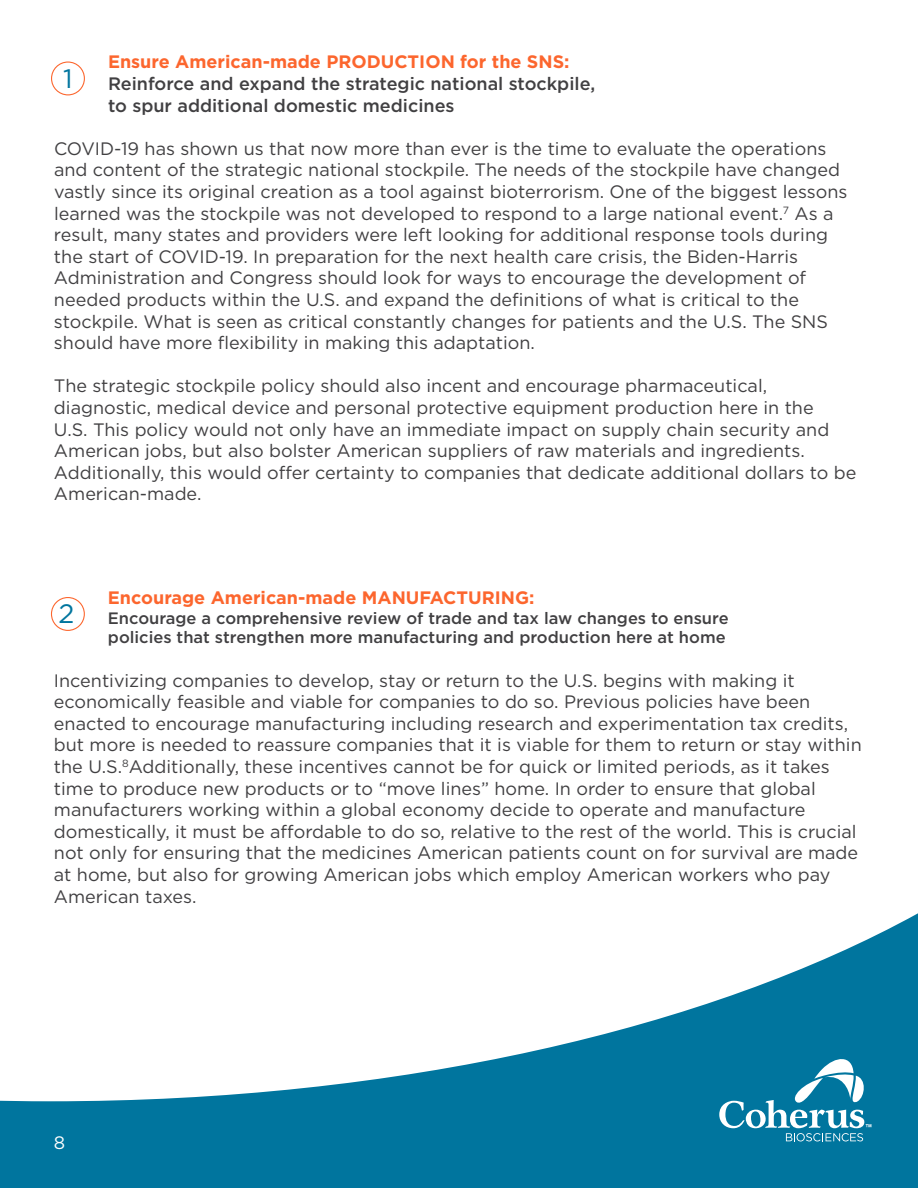
<style>
.page{position:relative;width:918px;height:1188px;background:#fff}
.page>*{position:absolute;margin:0;border:0;box-sizing:border-box;transform-origin:0 0}
.t1{font:26.55px "Gotham";color:#00759e}
.t2{font:18px/21.6px "Gotham";color:#414042}
.t3{font:500 18px/21.6px "Gotham";color:#414042}
.t4{font:700 18px "Gotham";color:#fc662e}
.t5{font:18px "Gotham";color:#fff}
.t6{font:500 16.5px/19.8px "Gotham";color:#414042}
</style>
<div class="page">
<svg style="left:0;top:913px;width:918px;height:275px"></svg>
<svg style="left:719px;top:1054px;width:152px;height:87px;background:#308fb0"></svg>
<div style="left:51px;top:61px;width:34px;height:34px;border:1px solid #fc662e;border-radius:50%"></div>
<div style="left:51px;top:597px;width:34px;height:34px;border:1px solid #fc662e;border-radius:50%"></div>
<p class="t4" style="left:108px;top:50px;width:463px">Ensure American-made PRODUCTION for the SNS:</p>
<p class="t3" style="left:108px;top:73px;width:489px">Reinforce and expand the strategic national stockpile, to spur additional domestic medicines</p>
<p class="t2" style="left:54px;top:137px;width:795px">COVID-19 has shown us that now more than ever is the time to evaluate the operations and content of the strategic national stockpile. The needs of the stockpile have changed vastly since its original creation as a tool against bioterrorism. One of the biggest lessons learned was the stockpile was not developed to respond to a large national event.<sup>7</sup> As a result, many states and providers were left looking for additional response tools during the start of COVID-19. In preparation for the next health care crisis, the Biden-Harris Administration and Congress should look for ways to encourage the development of needed products within the U.S. and expand the definitions of what is critical to the stockpile. What is seen as critical constantly changes for patients and the U.S. The SNS should have more flexibility in making this adaptation.</p>
<p class="t2" style="left:54px;top:375px;width:804px">The strategic stockpile policy should also incent and encourage pharmaceutical, diagnostic, medical device and personal protective equipment production here in the<br>U.S. This policy would not only have an immediate impact on supply chain security and American jobs, but also bolster American suppliers of raw materials and ingredients.<br>Additionally, this would offer certainty to companies that dedicate additional dollars to be American-made.</p>
<h1 class="t1" style="left:63px;top:61px;width:11px">1</h1>
<p class="t4" style="left:108px;top:586px;width:428px">Encourage American-made MANUFACTURING:</p>
<p class="t6" style="left:108px;top:608px;width:622px">Encourage a comprehensive review of trade and tax law changes to ensure policies that strengthen more manufacturing and production here at home</p>
<p class="t2" style="left:54px;top:669px;width:809px">Incentivizing companies to develop, stay or return to the U.S. begins with making it economically feasible and viable for companies to do so. Previous policies have been enacted to encourage manufacturing including research and experimentation tax credits, but more is needed to reassure companies that it is viable for them to return or stay within the U.S.<sup>8</sup>Additionally, these incentives cannot be for quick or limited periods, as it takes time to produce new products or to “move lines” home. In order to ensure that global manufacturers working within a global economy decide to operate and manufacture domestically, it must be affordable to do so, relative to the rest of the world. This is crucial not only for ensuring that the medicines American patients count on for survival are made at home, but also for growing American jobs which employ American workers who pay American taxes.</p>
<h1 class="t1" style="left:58px;top:597px;width:17px">2</h1>
<p class="t5" style="left:54px;top:1131px;width:13px">8</p>
</div>
